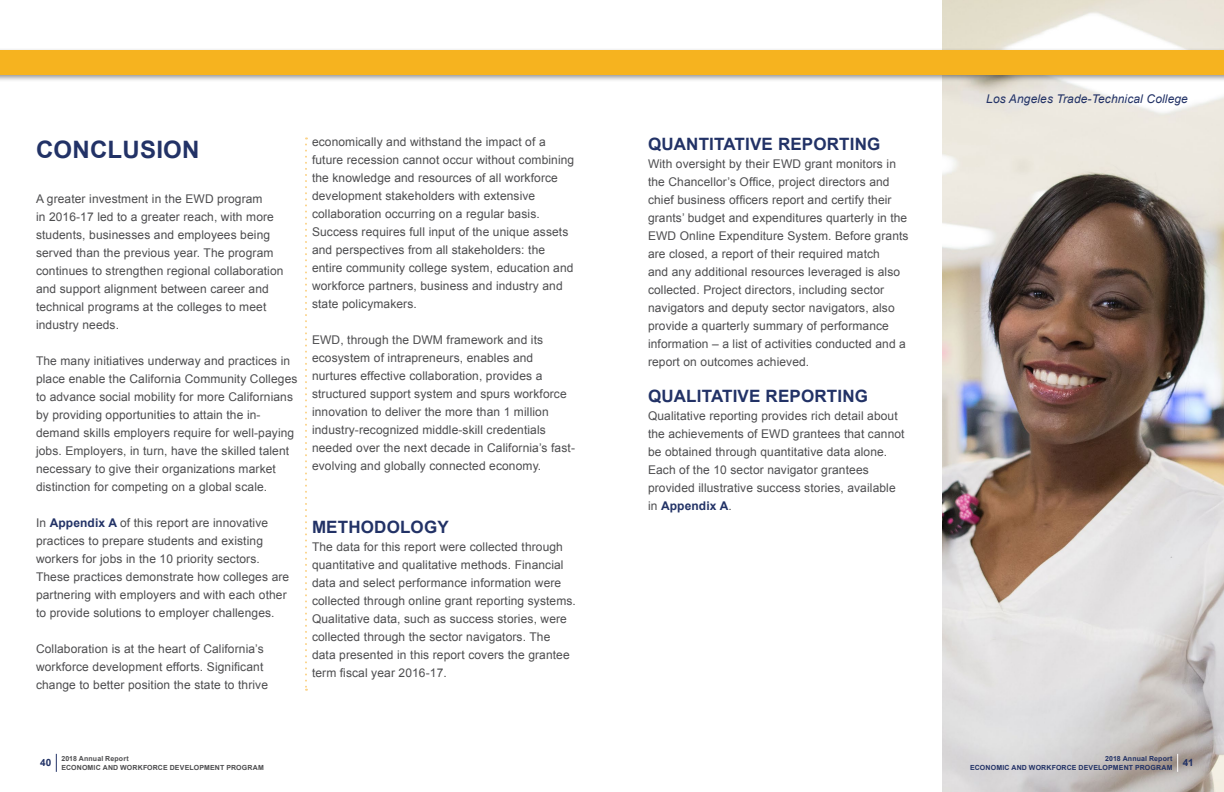
<style>
.page{position:relative;width:1224px;height:792px;background:#fff}
.page>*{position:absolute;margin:0;border:0;box-sizing:border-box;transform-origin:0 0}
.t1{font:700 24px "Arial";letter-spacing:.01em;color:#223266}
.t2{font:700 17px "Arial";letter-spacing:.01em;color:#223266}
.t3{font:12px/18px "Arial";letter-spacing:.01em;color:#4d4d4f}
.t4{font:italic 12px "Arial";letter-spacing:.01em;color:#223266}
.t5{font:700 10px "Arial";color:#223266}
.t6{font:700 7px/8.4px "Arial";letter-spacing:.02em;color:#223266}
.t7{font:700 7px/8.4px "Arial";letter-spacing:.02em;color:#4d4d4f}
.s1{font-weight:700;color:#223266}
</style>
<div class="page">
<svg style="left:56px;top:754px;width:1px;height:18px"></svg>
<svg style="left:305px;top:137px;width:2px;height:554px"></svg>
<img style="left:943px;top:0;width:281px;height:792px">
<div style="left:0;top:47px;width:1224px;height:35px;background:#000;opacity:.45"></div>
<div style="left:0;top:50px;width:1224px;height:24px;background:#f6b31f"></div>
<svg style="left:1177px;top:754px;width:1px;height:18px"></svg>
<p class="t1" style="left:36px;top:134px;width:165px">CONCLUSION</p>
<p class="t3" style="left:36px;top:190px;width:249px">A greater investment in the EWD program<br>in 2016-17 led to a greater reach, with more students, businesses and employees being served than the previous year. The program continues to strengthen regional collaboration and support alignment between career and technical programs at the colleges to meet industry needs.</p>
<p class="t3" style="left:36px;top:352px;width:263px">The many initiatives underway and practices in place enable the California Community Colleges to advance social mobility for more Californians by providing opportunities to attain the in&shy;demand skills employers require for well-paying jobs. Employers, in turn, have the skilled talent necessary to give their organizations market distinction for competing on a global scale.</p>
<p class="t3" style="left:36px;top:514px;width:255px">In <span class="s1">Appendix A</span> of this report are innovative practices to prepare students and existing workers for jobs in the 10 priority sectors.<br>These practices demonstrate how colleges are partnering with employers and with each other to provide solutions to employer challenges.</p>
<p class="t3" style="left:36px;top:640px;width:234px">Collaboration is at the heart of California’s workforce development efforts. Significant change to better position the state to thrive</p>
<p class="t3" style="left:312px;top:133px;width:264px">economically and withstand the impact of a future recession cannot occur without combining the knowledge and resources of all workforce development stakeholders with extensive collaboration occurring on a regular basis.<br>Success requires full input of the unique assets and perspectives from all stakeholders: the entire community college system, education and workforce partners, business and industry and state policymakers.</p>
<p class="t3" style="left:312px;top:331px;width:265px">EWD, through the DWM framework and its ecosystem of intrapreneurs, enables and nurtures effective collaboration, provides a structured support system and spurs workforce innovation to deliver the more than 1 million industry-recognized middle-skill credentials needed over the next decade in California’s fast&shy;evolving and globally connected economy.</p>
<p class="t2" style="left:312px;top:516px;width:138px">METHODOLOGY</p>
<p class="t3" style="left:312px;top:538px;width:265px">The data for this report were collected through quantitative and qualitative methods. Financial data and select performance information were collected through online grant reporting systems.<br>Qualitative data, such as success stories, were collected through the sector navigators. The data presented in this report covers the grantee term fiscal year 2016-17.</p>
<p class="t5" style="left:40px;top:756px;width:13px">40</p>
<p class="t7" style="left:61px;top:755px;width:204px">2018 Annual Report<br>ECONOMIC AND WORKFORCE DEVELOPMENT PROGRAM</p>
<p class="t2" style="left:648px;top:133px;width:234px">QUANTITATIVE REPORTING</p>
<p class="t3" style="left:648px;top:155px;width:262px">With oversight by their EWD grant monitors in the Chancellor’s Office, project directors and chief business officers report and certify their grants’ budget and expenditures quarterly in the EWD Online Expenditure System. Before grants are closed, a report of their required match<br>and any additional resources leveraged is also collected. Project directors, including sector navigators and deputy sector navigators, also provide a quarterly summary of performance information – a list of activities conducted and a report on outcomes achieved.</p>
<p class="t2" style="left:648px;top:385px;width:222px">QUALITATIVE REPORTING</p>
<p class="t3" style="left:648px;top:407px;width:258px">Qualitative reporting provides rich detail about the achievements of EWD grantees that cannot be obtained through quantitative data alone.<br>Each of the 10 sector navigator grantees provided illustrative success stories, available in <span class="s1">Appendix A</span>.</p>
<p class="t4" style="left:986px;top:91px;width:203px">Los Angeles Trade-Technical College</p>
<p class="t6" style="left:970px;top:755px;width:225px;text-indent:135px">2018 Annual Report<br>ECONOMIC AND WORKFORCE DEVELOPMENT PROGRAM <sup>41</sup></p>
</div>
